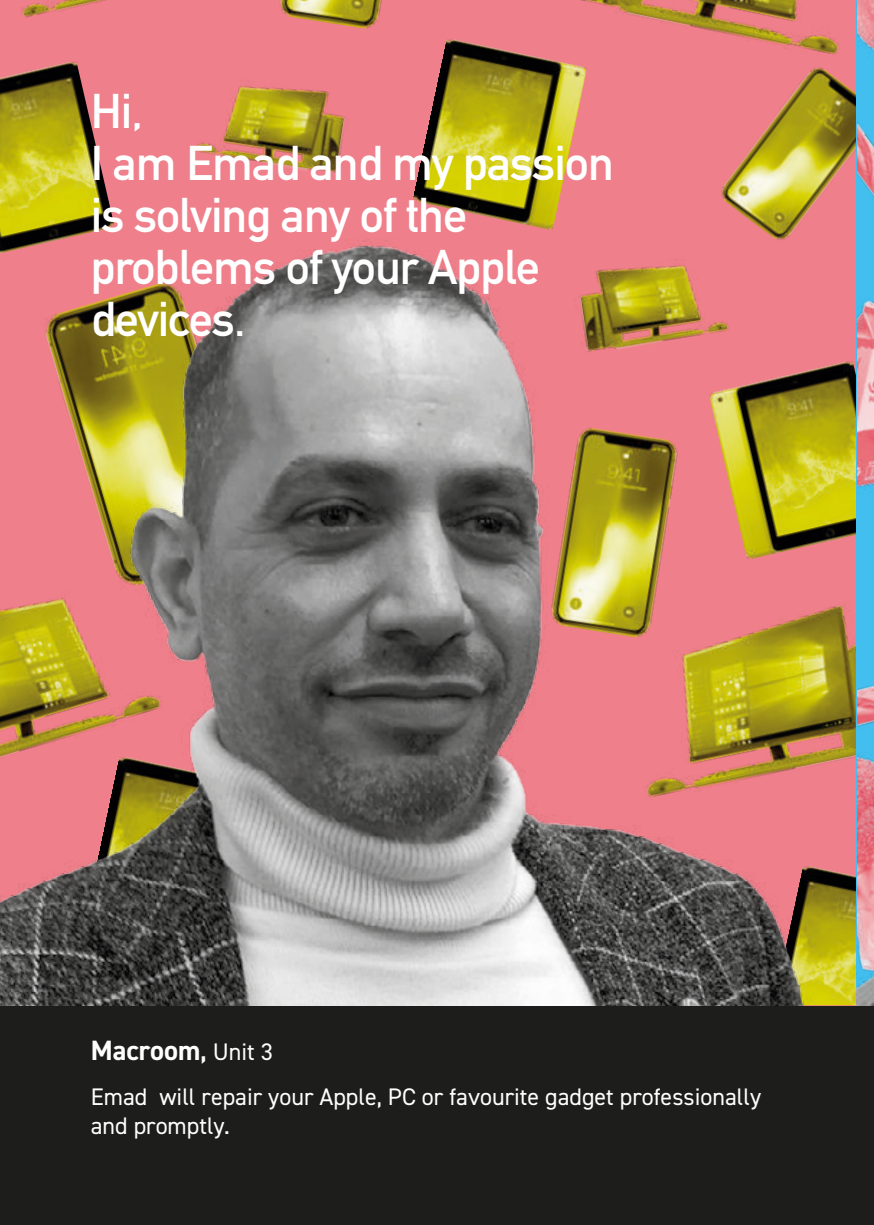
<style>
.page{position:relative;width:874px;height:1225px;background:#fff}
.page>*{position:absolute;margin:0;border:0;box-sizing:border-box;transform-origin:0 0}
.t1{font:700 48px/52px "DIN Alternate";letter-spacing:-.02em;color:#fff}
.t2{font:700 28px "DIN2014";color:#fff}
.t3{font:24px/28.8px "DIN2014";color:#fff}
.s1{font-size:24px}
.s2{font-weight:400;font-size:24px}
</style>
<div class="page">
<div style="left:0;top:0;width:873px;height:1225px;background:#1d1d1b"></div>
<img style="left:0;top:0;width:856px;height:1005px">
<svg style="left:856px;top:206px;width:17px;height:799px;background:#50b9e2"></svg>
<img style="left:856px;top:0;width:17px;height:110px">
<div style="left:856px;top:498px;width:17px;height:171px;background:#42bfef"></div>
<img style="left:856px;top:673px;width:17px;height:59px">
<img style="left:856px;top:110px;width:17px;height:96px">
<img style="left:856px;top:748px;width:17px;height:228px">
<img style="left:856px;top:295px;width:17px;height:203px">
<h1 class="t1" style="left:91px;top:82px;width:524px">Hi,<br>I am Emad and my passion is solving any of the problems of your Apple devices.</h1>
<p class="t2" style="left:91px;top:1031px;width:183px">Macroom<span class="s1">,</span> <span class="s2">Unit 3</span></p>
<p class="t3" style="left:91px;top:1082px;width:671px">Emad will repair your Apple, PC or favourite gadget professionally and promptly.</p>
</div>
